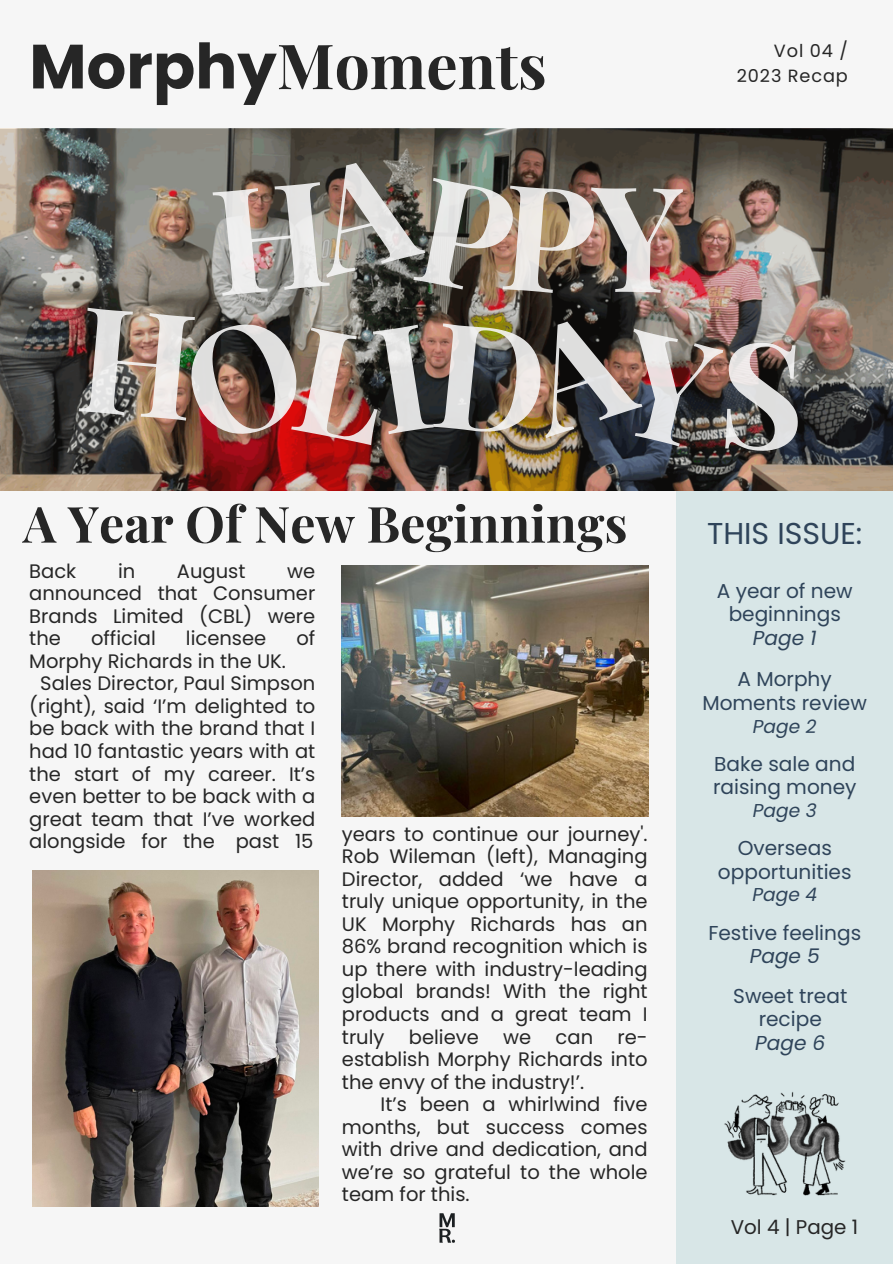
<style>
.page{position:relative;width:893px;height:1264px;background:#fff}
.page>*{position:absolute;margin:0;border:0;box-sizing:border-box;transform-origin:0 0}
.t1{font:700 62.25px "Playfair Display";color:#262626}
.t2{font:700 49.95px "Playfair Display";color:#262626}
.t3{font:30.15px "Poppins";color:#2f445a}
.t4{font:20.1px/23.7px "Poppins";color:#2f445a;text-align:center}
.t5{font:italic 20.1px "Poppins";color:#2f445a}
.t6{font:19.8px "Poppins";color:#262626}
.t7{font:19.5px/22.5px "Poppins";color:#262626;text-align:justify}
.t8{font:italic 18.6px "Poppins";color:#2f445a}
.t9{font:17.7px/24.8px "Poppins";letter-spacing:.05em;color:#262626;text-align:right}
.s1{font-family:"Poppins"}
</style>
<div class="page">
<div style="left:0;top:0;width:892px;height:1263px;background:#f6f6f6"></div>
<div style="left:676px;top:490px;width:216px;height:773px;background:#d8e6e7"></div>
<img style="left:439px;top:1213px;width:16px;height:30px">
<img style="left:724px;top:1091px;width:122px;height:105px">
<img style="left:0;top:129px;width:892px;height:361px">
<img style="left:33px;top:870px;width:286px;height:336px">
<img style="left:342px;top:565px;width:306px;height:251px">
<img style="left:212px;top:150px;width:470px;height:146px">
<img style="left:79px;top:306px;width:721px;height:146px">
<p class="t1" style="left:29px;top:22px;width:519px"><span class="s1">Morphy</span>Moments</p>
<p class="t9" style="left:736px;top:39px;width:112px">Vol 04 /<br>2023 Recap</p>
<p class="t2" style="left:23px;top:488px;width:606px">A Year Of New Beginnings</p>
<p class="t7" style="left:29px;top:560px;width:49px">Back</p>
<p class="t7" style="left:118px;top:560px;width:19px">in</p>
<p class="t7" style="left:177px;top:560px;width:70px">August</p>
<p class="t7" style="left:29px;top:560px;width:287px;text-indent:258px">we announced that Consumer Brands Limited (CBL) were the</p>
<p class="t7" style="left:91px;top:627px;width:66px">official</p>
<p class="t7" style="left:186px;top:627px;width:82px">licensee</p>
<p class="t7" style="left:296px;top:627px;width:20px">of</p>
<p class="t7" style="left:29px;top:650px;width:258px">Morphy Richards in the UK.</p>
<p class="t7" style="left:29px;top:672px;width:287px;text-align:center">Sales Director, Paul Simpson (right), said ‘I’m delighted to be back with the brand that I had 10 fantastic years with at the start of my career. It’s even better to be back with a great team that I’ve worked alongside for the past 15</p>
<p class="t7" style="left:342px;top:822px;width:307px">years to continue our journey'.<br>Rob Wileman (left), Managing Director, added ‘we have a truly unique opportunity, in the UK Morphy Richards has an 86% brand recognition which is up there with industry-leading global brands! With the right products and a great team I truly believe we can re&shy;establish Morphy Richards into the envy of the industry!’.</p>
<p class="t7" style="left:342px;top:1092px;width:307px;text-indent:39px">It’s been a whirlwind five months, but success comes with drive and dedication, and we’re so grateful to the whole team for this.</p>
<p class="t3" style="left:707px;top:512px;width:157px">THIS ISSUE:</p>
<p class="t4" style="left:716px;top:578px;width:137px">A year of new beginnings</p>
<p class="t5" style="left:752px;top:623px;width:65px">Page 1</p>
<p class="t4" style="left:702px;top:667px;width:166px">A Morphy<br>Moments review</p>
<p class="t8" style="left:752px;top:713px;width:65px">Page 2</p>
<p class="t4" style="left:713px;top:751px;width:145px;text-align:left">Bake sale and raising money</p>
<p class="t8" style="left:752px;top:797px;width:65px">Page 3</p>
<p class="t4" style="left:718px;top:836px;width:135px">Overseas opportunities</p>
<p class="t8" style="left:752px;top:881px;width:66px">Page 4</p>
<p class="t4" style="left:708px;top:920px;width:154px">Festive feelings</p>
<p class="t5" style="left:749px;top:942px;width:71px">Page 5</p>
<p class="t4" style="left:733px;top:983px;width:116px">Sweet treat recipe</p>
<p class="t5" style="left:755px;top:1028px;width:72px">Page 6</p>
<p class="t6" style="left:730px;top:1212px;width:129px">Vol 4 | Page 1</p>
</div>
